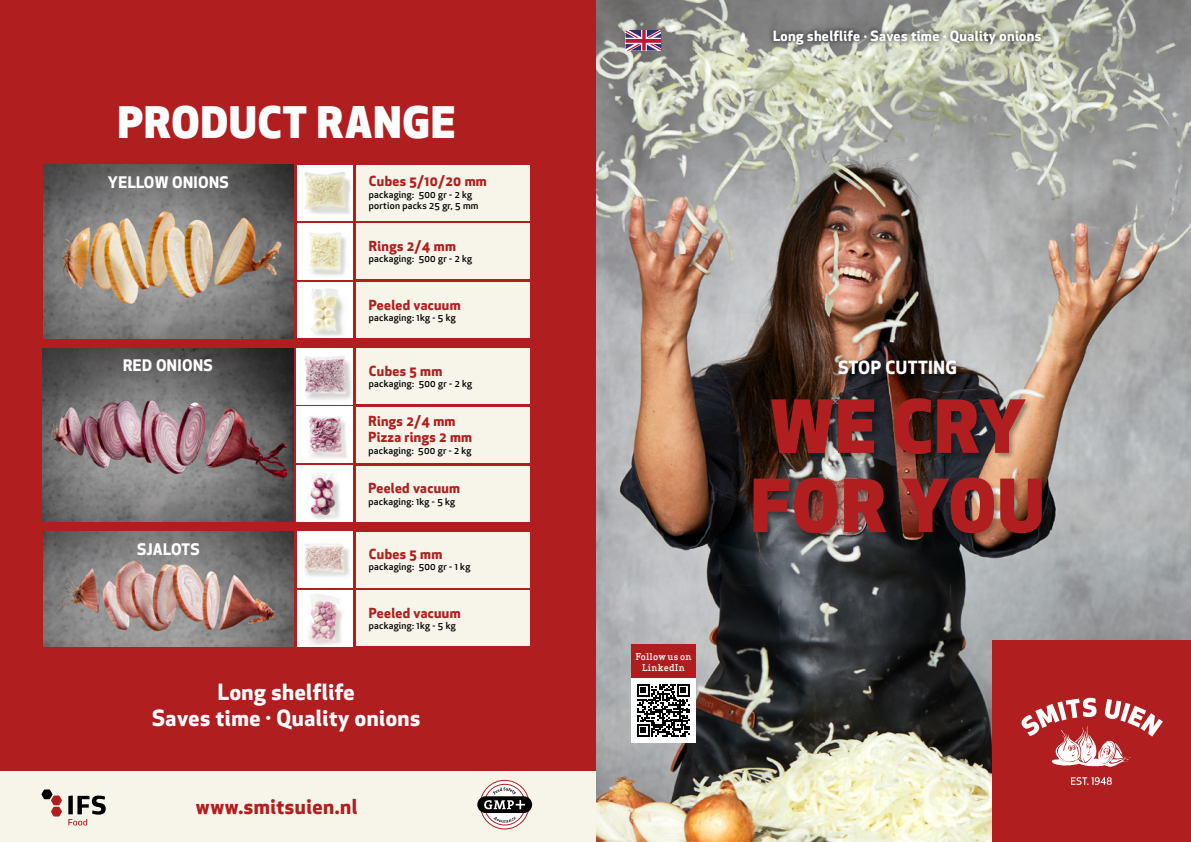
<style>
.page{position:relative;width:1191px;height:842px;background:#fff}
.page>*{position:absolute;margin:0;border:0;box-sizing:border-box;transform-origin:0 0}
.t1{font:800 71.3px/79.2px "Apex New";letter-spacing:.025em;color:#b01e1f}
.t2{font:800 42.4px "Apex New";letter-spacing:.025em;color:#fff}
.t3{font:700 21.8px/26.1px "Apex New";letter-spacing:.025em;color:#fff;text-align:center}
.t4{font:700 20.2px "Apex New";letter-spacing:.025em;color:#b01e1f}
.t5{font:700 17.7px "Apex New";letter-spacing:.025em;color:#fff}
.t6{font:700 15.6px "Apex New";letter-spacing:.025em;color:#fff}
.t7{font:700 13.9px "Apex New";letter-spacing:.025em;color:#fff}
.t8{font:700 13.6px/16.3px "Apex New";letter-spacing:.025em;color:#b01e1f}
.t9{font:500 9.5px/11.4px "Apex New";letter-spacing:.025em;color:#000}
.t10{font:500 9.3px/11.2px "Apex Serif";letter-spacing:.02em;color:#fff;text-align:center}
</style>
<div class="page">
<img style="left:595px;top:0;width:596px;height:842px">
<div style="left:751px;top:358px;width:298px;height:183px;background:#000;opacity:.35"></div>
<div style="left:768px;top:25px;width:278px;height:25px;background:#000;opacity:.94"></div>
<div style="left:0;top:0;width:595px;height:842px;background:#b01e1f"></div>
<div style="left:0;top:771px;width:595px;height:71px;background:#f7f5e9"></div>
<div style="left:357px;top:223px;width:173px;height:56px;background:#f7f5e9"></div>
<div style="left:357px;top:282px;width:173px;height:56px;background:#f7f5e9"></div>
<div style="left:357px;top:165px;width:173px;height:56px;background:#f7f5e9"></div>
<img style="left:297px;top:165px;width:56px;height:56px">
<img style="left:297px;top:282px;width:56px;height:56px">
<img style="left:297px;top:223px;width:56px;height:56px">
<img style="left:43px;top:165px;width:250px;height:173px">
<div style="left:357px;top:590px;width:173px;height:56px;background:#f7f5e9"></div>
<div style="left:357px;top:532px;width:173px;height:55px;background:#f7f5e9"></div>
<img style="left:297px;top:590px;width:56px;height:56px">
<img style="left:297px;top:532px;width:56px;height:55px">
<img style="left:43px;top:532px;width:250px;height:114px">
<svg style="left:41px;top:789px;width:21px;height:27px"></svg>
<svg style="left:68px;top:795px;width:38px;height:30px"></svg>
<svg style="left:480px;top:780px;width:49px;height:49px"></svg>
<div style="left:480px;top:780px;width:49px;height:49px;border:1px solid #b01e1f;border-radius:50%"></div>
<svg style="left:484px;top:784px;width:41px;height:41px"></svg>
<div style="left:484px;top:784px;width:41px;height:41px;border:1px solid #b01e1f;border-radius:50%"></div>
<svg style="left:493px;top:817px;width:23px;height:5px"></svg>
<div style="left:477px;top:796px;width:55px;height:17px;background:#000;border-radius:8px"></div>
<svg style="left:484px;top:787px;width:41px;height:22px"></svg>
<div style="left:356px;top:407px;width:173px;height:56px;background:#f7f5e9"></div>
<div style="left:356px;top:466px;width:173px;height:56px;background:#f7f5e9"></div>
<div style="left:356px;top:348px;width:173px;height:56px;background:#f7f5e9"></div>
<img style="left:297px;top:348px;width:55px;height:56px">
<img style="left:297px;top:466px;width:55px;height:56px">
<img style="left:297px;top:407px;width:55px;height:56px">
<img style="left:43px;top:348px;width:250px;height:174px">
<svg style="left:625px;top:30px;width:36px;height:21px"></svg>
<div style="left:631px;top:644px;width:64px;height:99px;background:#b01d1f"></div>
<div style="left:631px;top:678px;width:64px;height:65px;background:#fff"></div>
<svg style="left:637px;top:684px;width:53px;height:53px"></svg>
<div style="left:992px;top:641px;width:199px;height:201px;background:#b01e1f"></div>
<svg style="left:1071px;top:777px;width:40px;height:8px"></svg>
<svg style="left:1021px;top:698px;width:141px;height:69px"></svg>
<h2 class="t2" style="left:118px;top:93px;width:339px">PRODUCT RANGE</h2>
<h3 class="t6" style="left:108px;top:171px;width:122px">YELLOW ONIONS</h3>
<h3 class="t8" style="left:369px;top:173px;width:119px">Cubes 5/10/20 mm</h3>
<p class="t9" style="left:369px;top:188px;width:111px">packaging: 500 gr - 2 kg portion packs 25 gr, 5 mm</p>
<h3 class="t8" style="left:369px;top:237px;width:88px">Rings 2/4 mm</h3>
<p class="t9" style="left:369px;top:253px;width:105px">packaging: 500 gr - 2 kg</p>
<h3 class="t8" style="left:369px;top:296px;width:93px">Peeled vacuum</h3>
<p class="t9" style="left:369px;top:312px;width:88px">packaging: 1kg - 5 kg</p>
<h3 class="t6" style="left:123px;top:354px;width:91px">RED ONIONS</h3>
<h3 class="t8" style="left:369px;top:362px;width:75px">Cubes 5 mm</h3>
<p class="t9" style="left:369px;top:378px;width:105px">packaging: 500 gr - 2 kg</p>
<h3 class="t8" style="left:368px;top:412px;width:105px">Rings 2/4 mm<br>Pizza rings 2 mm</h3>
<p class="t9" style="left:368px;top:444px;width:105px">packaging: 500 gr - 2 kg</p>
<h3 class="t8" style="left:368px;top:479px;width:93px">Peeled vacuum</h3>
<p class="t9" style="left:368px;top:495px;width:88px">packaging: 1kg - 5 kg</p>
<h3 class="t6" style="left:137px;top:538px;width:64px">SJALOTS</h3>
<h3 class="t8" style="left:369px;top:545px;width:75px">Cubes 5 mm</h3>
<p class="t9" style="left:369px;top:561px;width:103px">packaging: 500 gr - 1 kg</p>
<h3 class="t8" style="left:369px;top:604px;width:93px">Peeled vacuum</h3>
<p class="t9" style="left:369px;top:620px;width:88px">packaging: 1kg - 5 kg</p>
<h3 class="t3" style="left:152px;top:678px;width:270px">Long shelflife<br>Saves time · Quality onions</h3>
<h3 class="t4" style="left:196px;top:792px;width:163px">www.smitsuien.nl</h3>
<h3 class="t7" style="left:773px;top:26px;width:270px">Long shelflife · Saves time · Quality onions</h3>
<p class="t10" style="left:635px;top:650px;width:57px">Follow us on<br>LinkedIn</p>
<h3 class="t5" style="left:838px;top:354px;width:120px">STOP CUTTING</h3>
<h1 class="t1" style="left:751px;top:385px;width:295px">WE CRY<br>FOR YOU</h1>
</div>
